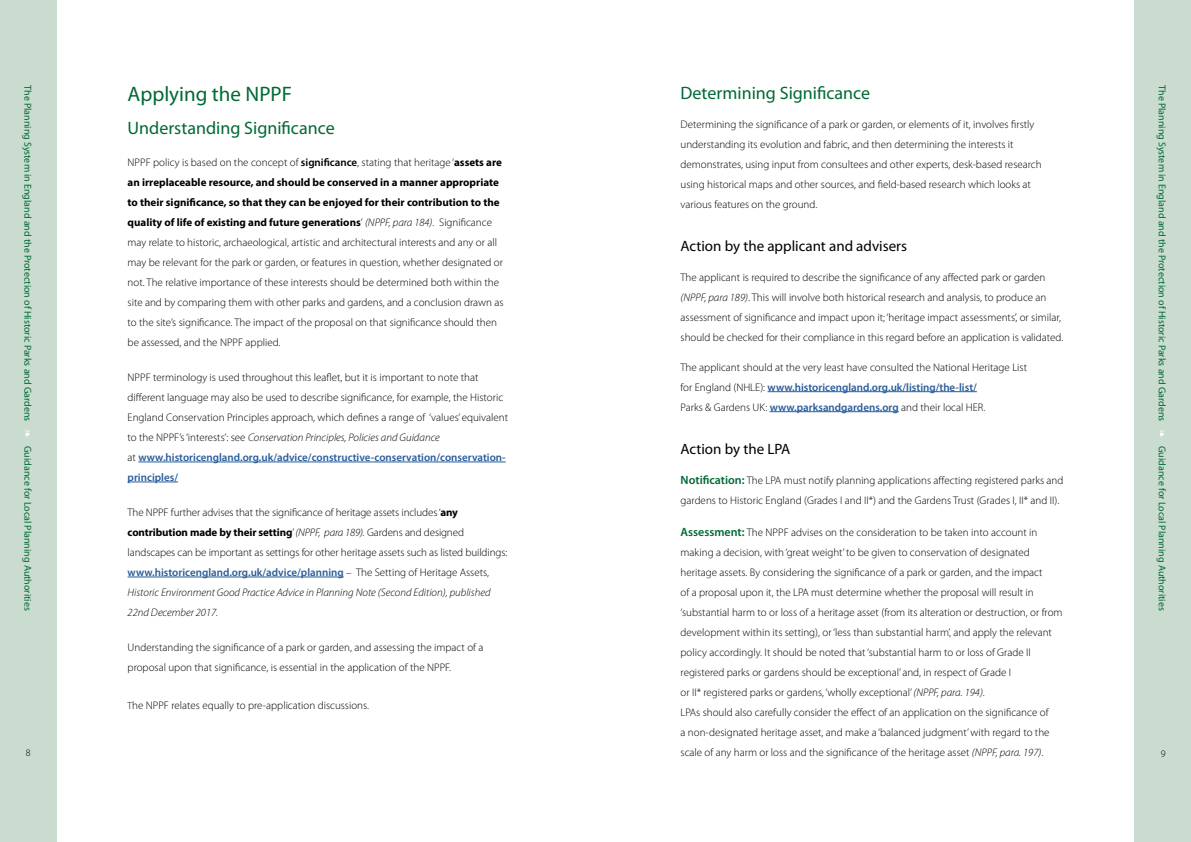
<style>
.page{position:relative;width:1191px;height:842px;background:#fff}
.page>*{position:absolute;margin:0;border:0;box-sizing:border-box;transform-origin:0 0}
.t1{font:21px "Myriad Pro";color:#006935}
.t2{font:18px "Myriad Pro";color:#006935}
.t3{font:15px "Myriad Pro";color:#000}
.t4{font:300 11px/20px "Myriad Pro";color:#000}
.t5{font:10px "Myriad Pro";color:#006935}
.t6{font:300 10px "Myriad Pro";color:#000}
.s1{color:#fff}
.s2{font-weight:600}
.s3{font-weight:700}
.s4{font-style:italic}
.s5{font-weight:600;color:#275b9b}
.s6{font-size:10px}
.s7{font-weight:600;font-size:12px;color:#006935}
</style>
<div class="page">
<div style="left:1134px;top:0;width:57px;height:842px;background:#cadccf"></div>
<div style="left:0;top:0;width:57px;height:842px;background:#cadccf"></div>
<hr style="left:767px;top:391px;width:210px;height:1px;background:#275b9b">
<hr style="left:769px;top:411px;width:129px;height:1px;background:#275b9b">
<hr style="left:138px;top:462px;width:368px;height:1px;background:#275b9b">
<hr style="left:128px;top:482px;width:50px;height:1px;background:#275b9b">
<hr style="left:128px;top:577px;width:216px;height:1px;background:#275b9b">
<p class="t5" style="left:33px;top:85px;width:527px;rotate:90deg">The Planning System in England and the Protection of Historic Parks and Gardens <span class="s1">❧</span> Guidance for Local Planning Authorities</p>
<h2 class="t2" style="left:680px;top:83px;width:191px">Determining Significance</h2>
<h1 class="t1" style="left:128px;top:82px;width:166px">Applying the NPPF</h1>
<h2 class="t2" style="left:128px;top:118px;width:209px">Understanding Significance</h2>
<p class="t4" style="left:128px;top:152px;width:377px">NPPF policy is based on the concept of <span class="s2">significance</span>, stating that heritage ‘<span class="s3">assets are an irreplaceable resource, and should be conserved in a manner appropriate to their significance, so that they can be enjoyed for their contribution to the quality of life of existing and future generations</span>’ <span class="s4">(NPPF, para 184)</span>. Significance may relate to historic, archaeological, artistic and architectural interests and any or all may be relevant for the park or garden, or features in question, whether designated or not. The relative importance of these interests should be determined both within the site and by comparing them with other parks and gardens, and a conclusion drawn as to the site’s significance. The impact of the proposal on that significance should then be assessed, and the NPPF applied.</p>
<p class="t4" style="left:128px;top:367px;width:382px">NPPF terminology is used throughout this leaflet, but it is important to note that different language may also be used to describe significance, for example, the Historic England Conservation Principles approach, which defines a range of ‘values’ equivalent to the NPPF’s ‘interests’: see <span class="s4">Conservation Principles, Policies and Guidance<br></span>at <span class="s5">www.historicengland.org.uk/advice/constructive-conservation/conservation&shy;principles/</span></p>
<p class="t4" style="left:128px;top:502px;width:381px">The NPPF further advises that the significance of heritage assets includes ‘<span class="s3">any contribution made by their setting</span>’ <span class="s4">(NPPF, para 189).</span> Gardens and designed landscapes can be important as settings for other heritage assets such as listed buildings: <span class="s5">www.historicengland.org.uk/advice/planning</span> – The Setting of Heritage Assets, <span class="s4">Historic Environment Good Practice Advice in Planning Note (Second Edition), published 22nd December 2017.</span></p>
<p class="t4" style="left:128px;top:637px;width:357px">Understanding the significance of a park or garden, and assessing the impact of a proposal upon that significance, is essential in the application of the NPPF.</p>
<p class="t4" style="left:128px;top:695px;width:243px"><span class="s6">T</span>he NPPF relates equally to pre-application discussions.</p>
<p class="t4" style="left:680px;top:114px;width:362px">Determining the significance of a park or garden, or elements of it, involves firstly understanding its evolution and fabric, and then determining the interests it demonstrates, using input from consultees and other experts, desk-based research using historical maps and other sources, and field-based research which looks at various features on the ground.</p>
<h3 class="t3" style="left:680px;top:237px;width:228px">Action by the applicant and advisers</h3>
<p class="t4" style="left:680px;top:267px;width:384px">The applicant is required to describe the significance of any affected park or garden <span class="s4">(NPPF, para 189)</span>. This will involve both historical research and analysis, to produce an assessment of significance and impact upon it; ‘heritage impact assessments’, or similar, should be checked for their compliance in this regard before an application is validated.</p>
<p class="t4" style="left:680px;top:357px;width:348px">The applicant should at the very least have consulted the National Heritage List for England (NHLE): <span class="s5">www.historicengland.org.uk/listing/the-list/<br></span>Parks &amp; Gardens UK: <span class="s5">www.parksandgardens.org</span> and their local HER.</p>
<h3 class="t3" style="left:680px;top:440px;width:111px">Action by the LPA</h3>
<p class="t4" style="left:680px;top:470px;width:384px"><span class="s7">Notification:</span> The LPA must notify planning applications affecting registered parks and gardens to Historic England (Grades I and II*) and the Gardens Trust (Grades I, II* and II).</p>
<p class="t4" style="left:680px;top:522px;width:383px"><span class="s7">Assessment:</span> The NPPF advises on the consideration to be taken into account in making a decision, with ‘great weight’ to be given to conservation of designated heritage assets. By considering the significance of a park or garden, and the impact<br>of a proposal upon it, the LPA must determine whether the proposal will result in ‘substantial harm to or loss of a heritage asset (from its alteration or destruction, or from development within its setting), or ‘less than substantial harm’, and apply the relevant policy accordingly. It should be noted that ‘substantial harm to or loss of Grade II registered parks or gardens should be exceptional’ and, in respect of Grade I<br>or II* registered parks or gardens, ‘wholly exceptional’ <span class="s4">(NPPF, para. 194)</span>.<br>LPAs should also carefully consider the effect of an application on the significance of<br>a non-designated heritage asset, and make a ‘balanced judgment’ with regard to the scale of any harm or loss and the significance of the heritage asset <span class="s4">(NPPF, para. 197)</span>.</p>
<p class="t6" style="left:26px;top:747px;width:6px">8</p>
<p class="t5" style="left:1167px;top:85px;width:527px;rotate:90deg">The Planning System in England and the Protection of Historic Parks and Gardens <span class="s1">❧</span> Guidance for Local Planning Authorities</p>
<p class="t6" style="left:1160px;top:748px;width:6px">9</p>
</div>
